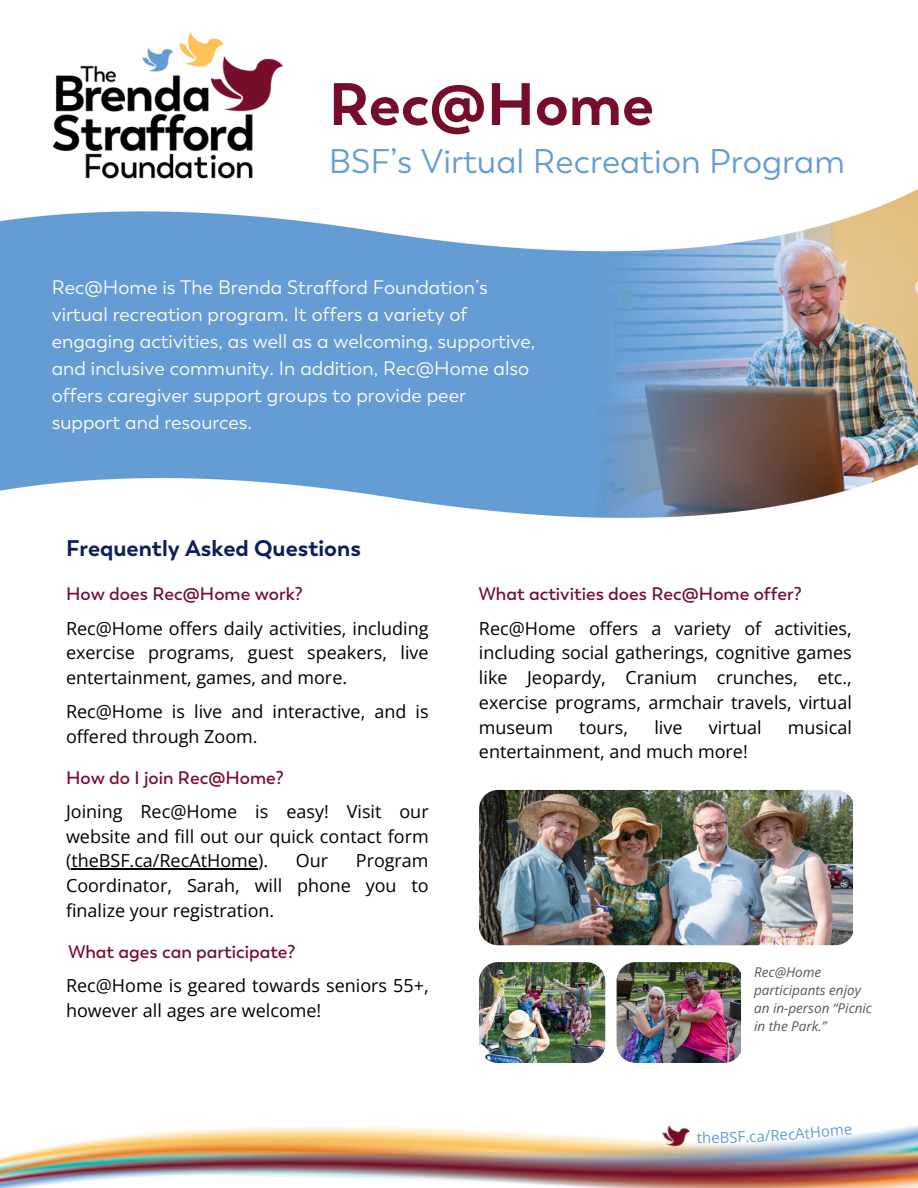
<style>
.page{position:relative;width:918px;height:1188px;background:#fff}
.page>*{position:absolute;margin:0;border:0;box-sizing:border-box;transform-origin:0 0}
.t1{font:700 59.55px "Trenda";color:#770e29}
.t2{font:34.05px "Trenda";color:#649cd3}
.t3{font:700 22.5px "Trenda";color:#0e1e5d}
.t4{font:19.5px/27px "Trenda";color:#fff}
.t5{font:18px/24.8px "Open Sans";color:#000;text-align:justify}
.t6{font:600 18px "Trenda";color:#770e29}
.t7{font:15px "Open Sans";color:#649cd3}
.t8{font:italic 13.5px/18px "Open Sans";color:#565656}
</style>
<div class="page">
<img style="left:0;top:189px;width:918px;height:329px">
<img style="left:44px;top:33px;width:253px;height:157px">
<img style="left:0;top:1125px;width:918px;height:63px">
<img style="left:660px;top:1125px;width:32px;height:29px">
<img style="left:479px;top:790px;width:373px;height:155px">
<img style="left:479px;top:962px;width:126px;height:101px">
<img style="left:617px;top:962px;width:124px;height:101px">
<hr style="left:71px;top:869px;width:187px;height:1px;background:#000">
<svg style="left:712px;top:1132px;width:17px;height:11px"></svg>
<svg style="left:757px;top:1126px;width:95px;height:16px"></svg>
<h3 class="t1" style="left:329px;top:68px;width:327px">Rec@Home</h3>
<h4 class="t2" style="left:329px;top:142px;width:518px">BSF’s Virtual Recreation Program</h4>
<h1 class="t4" style="left:52px;top:274px;width:485px">Rec@Home is The Brenda Strafford Foundation’s virtual recreation program. It offers a variety of engaging activities, as well as a welcoming, supportive, and inclusive community. In addition, Rec@Home also offers caregiver support groups to provide peer support and resources.</h1>
<p class="t3" style="left:66px;top:535px;width:296px">Frequently Asked Questions</p>
<p class="t6" style="left:66px;top:584px;width:238px">How does Rec@Home work?</p>
<p class="t5" style="left:66px;top:615px;width:364px">Rec@Home offers daily activities, including exercise programs, guest speakers, live entertainment, games, and more.</p>
<p class="t5" style="left:66px;top:698px;width:364px">Rec@Home is live and interactive, and is offered through Zoom.</p>
<p class="t6" style="left:66px;top:767px;width:219px">How do I join Rec@Home?</p>
<p class="t5" style="left:66px;top:799px;width:364px">Joining Rec@Home is easy! Visit our website and fill out our quick contact form (theBSF.ca/RecAtHome).</p>
<p class="t5" style="left:296px;top:848px;width:34px">Our</p>
<p class="t5" style="left:66px;top:848px;width:364px;text-indent:290px">Program Coordinator, Sarah, will phone you to finalize your registration.</p>
<p class="t6" style="left:479px;top:584px;width:324px">What activities does Rec@Home offer?</p>
<p class="t5" style="left:479px;top:615px;width:374px">Rec@Home offers a variety of activities, including social gatherings, cognitive games like Jeopardy, Cranium crunches, etc., exercise programs, armchair travels, virtual museum</p>
<p class="t5" style="left:579px;top:714px;width:50px">tours,</p>
<p class="t5" style="left:654px;top:714px;width:30px">live</p>
<p class="t5" style="left:709px;top:714px;width:54px">virtual</p>
<p class="t5" style="left:788px;top:714px;width:65px">musical</p>
<p class="t5" style="left:479px;top:739px;width:270px">entertainment, and much more!</p>
<p class="t6" style="left:69px;top:941px;width:229px">What ages can participate?</p>
<p class="t5" style="left:66px;top:973px;width:364px">Rec@Home is geared towards seniors 55+, however all ages are welcome!</p>
<p class="t8" style="left:754px;top:962px;width:119px">Rec@Home participants enjoy an in-person “Picnic in the Park.”</p>
<h4 class="t7" style="left:697px;top:1127px;width:16px">th</h4>
<h4 class="t7" style="left:729px;top:1127px;width:29px;rotate:-2deg">SF.c</h4>
</div>
